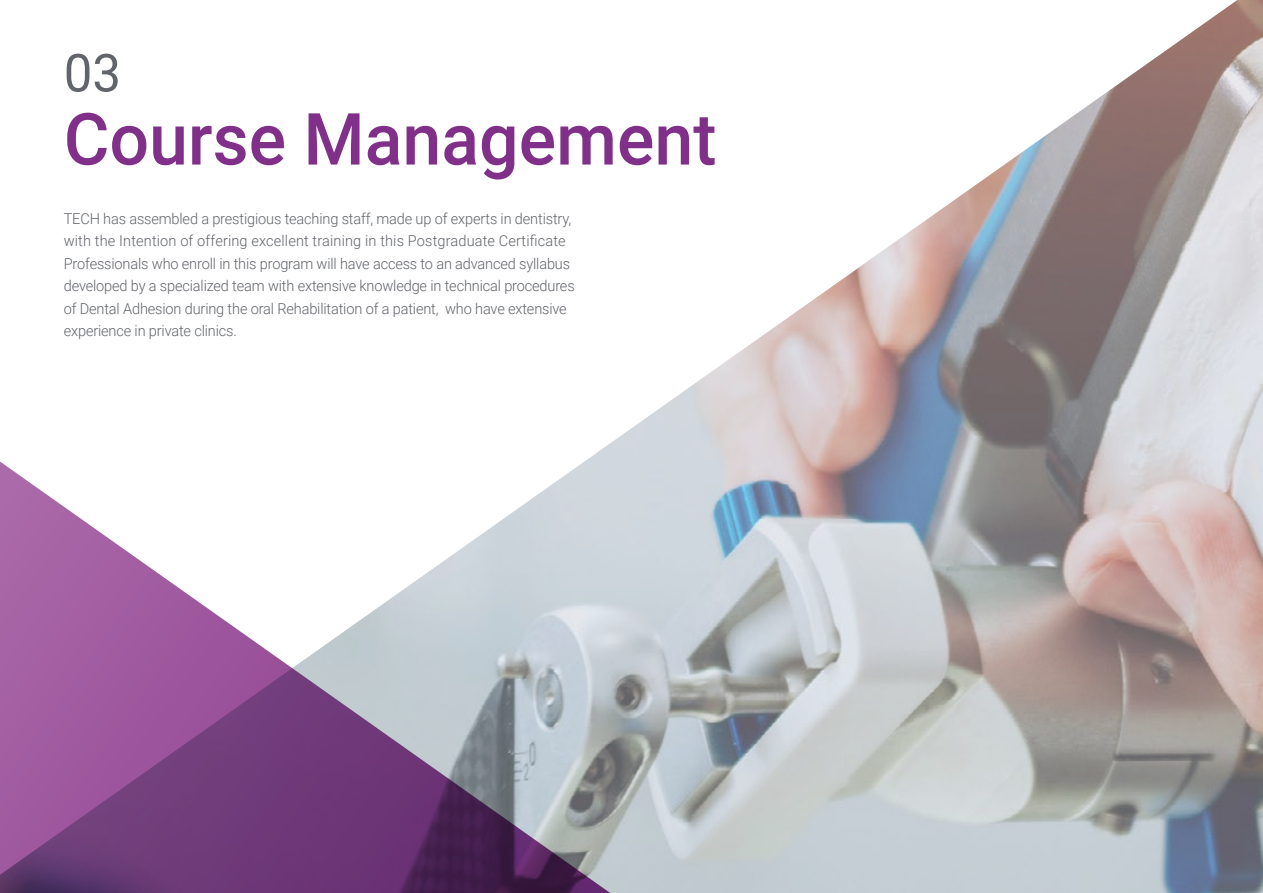
<style>
.page{position:relative;width:1263px;height:893px;background:#fff}
.page>*{position:absolute;margin:0;border:0;box-sizing:border-box;transform-origin:0 0}
.t1{font:500 72px "Roboto";color:#813089}
.t2{font:52.5px "Roboto";color:#61646a}
.t3{font:300 15px/22.5px "Roboto";letter-spacing:-.01em;color:#61646a}
</style>
<div class="page">
<img style="left:607px;top:0;width:656px;height:893px">
<svg style="left:0;top:446px;width:640px;height:447px"></svg>
<h2 class="t2" style="left:64px;top:36px;width:59px">03</h2>
<h1 class="t1" style="left:64px;top:89px;width:654px">Course Management</h1>
<p class="t3" style="left:64px;top:207px;width:512px">TECH has assembled a prestigious teaching staff, made up of experts in dentistry, with the Intention of offering excellent training in this Postgraduate Certificate Professionals who enroll in this program will have access to an advanced syllabus developed by a specialized team with extensive knowledge in technical procedures of Dental Adhesion during the oral Rehabilitation of a patient, who have extensive experience in private clinics.</p>
</div>
